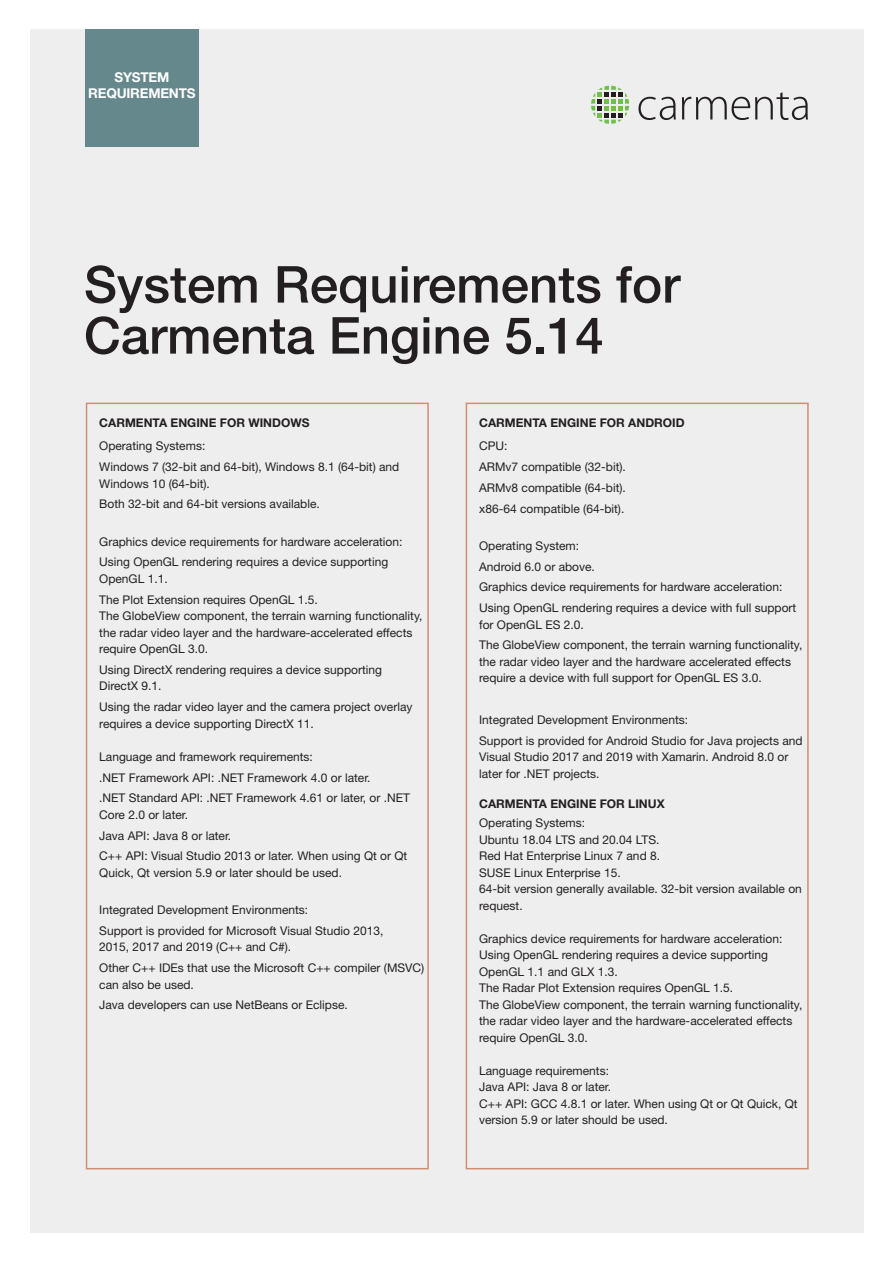
<style>
.page{position:relative;width:893px;height:1263px;background:#fff}
.page>*{position:absolute;margin:0;border:0;box-sizing:border-box;transform-origin:0 0}
.t1{font:500 51px/51px "Helvetica Neue LT Std";color:#231f20}
.t2{font:700 13.5px/16.2px "Helvetica Neue LT Std";letter-spacing:-.015em;color:#fff;text-align:center}
.t3{font:12px/16.5px "Helvetica Neue LT Std";color:#231f20}
.t4{font:700 12px "Helvetica Neue LT Std";color:#231f20}
</style>
<div class="page">
<div style="left:30px;top:30px;width:833px;height:1203px;background:#eeeeef"></div>
<div style="left:85px;top:30px;width:114px;height:117px;background:#65888d"></div>
<svg style="left:591px;top:86px;width:38px;height:38px"></svg>
<svg style="left:638px;top:97px;width:38px;height:23px"></svg>
<svg style="left:682px;top:92px;width:126px;height:28px"></svg>
<div style="left:86px;top:403px;width:343px;height:766px;border:2px solid #d08e71"></div>
<div style="left:466px;top:403px;width:343px;height:766px;border:2px solid #d08e71"></div>
<p class="t2" style="left:88px;top:68px;width:109px">SYSTEM<br>REQUIREMENTS</p>
<p class="t1" style="left:84px;top:258px;width:598px">System Requirements for<br>Carmenta Engine 5.14</p>
<p class="t4" style="left:99px;top:415px;width:212px">CARMENTA ENGINE FOR WINDOWS</p>
<p class="t3" style="left:99px;top:438px;width:108px">Operating Systems:</p>
<p class="t3" style="left:99px;top:458px;width:302px">Windows 7 (32-bit and 64-bit), Windows 8.1 (64-bit) and<br>Windows 10 (64-bit).</p>
<p class="t3" style="left:99px;top:496px;width:222px">Both 32-bit and 64-bit versions available.</p>
<p class="t3" style="left:99px;top:533px;width:305px">Graphics device requirements for hardware acceleration:</p>
<p class="t3" style="left:99px;top:554px;width:290px">Using OpenGL rendering requires a device supporting<br>OpenGL 1.1.</p>
<p class="t3" style="left:99px;top:591px;width:325px">The Plot Extension requires OpenGL 1.5.<br>The GlobeView component, the terrain warning functionality, the radar video layer and the hardware-accelerated effects require OpenGL 3.0.</p>
<p class="t3" style="left:99px;top:661px;width:284px">Using DirectX rendering requires a device supporting<br>DirectX 9.1.</p>
<p class="t3" style="left:99px;top:698px;width:315px">Using the radar video layer and the camera project overlay requires a device supporting DirectX 11.</p>
<p class="t3" style="left:99px;top:748px;width:215px">Language and framework requirements:</p>
<p class="t3" style="left:99px;top:769px;width:273px">.NET Framework API: .NET Framework 4.0 or later.</p>
<p class="t3" style="left:99px;top:789px;width:312px">.NET Standard API: .NET Framework 4.61 or later, or .NET<br>Core 2.0 or later.</p>
<p class="t3" style="left:99px;top:827px;width:134px">Java API: Java 8 or later.</p>
<p class="t3" style="left:99px;top:847px;width:310px">C++ API: Visual Studio 2013 or later. When using Qt or Qt<br>Quick, Qt version 5.9 or later should be used.</p>
<p class="t3" style="left:99px;top:901px;width:210px">Integrated Development Environments:</p>
<p class="t3" style="left:99px;top:922px;width:286px">Support is provided for Microsoft Visual Studio 2013,<br>2015, 2017 and 2019 (C++ and C#).</p>
<p class="t3" style="left:99px;top:959px;width:327px">Other C++ IDEs that use the Microsoft C++ compiler (MSVC) can also be used.</p>
<p class="t3" style="left:99px;top:996px;width:250px">Java developers can use NetBeans or Eclipse.</p>
<p class="t4" style="left:479px;top:415px;width:207px">CARMENTA ENGINE FOR ANDROID</p>
<p class="t3" style="left:479px;top:438px;width:30px">CPU:</p>
<p class="t3" style="left:479px;top:458px;width:148px">ARMv7 compatible (32-bit).</p>
<p class="t3" style="left:479px;top:479px;width:148px">ARMv8 compatible (64-bit).</p>
<p class="t3" style="left:479px;top:500px;width:147px">x86-64 compatible (64-bit).</p>
<p class="t3" style="left:479px;top:537px;width:102px">Operating System:</p>
<p class="t3" style="left:479px;top:558px;width:117px">Android 6.0 or above.</p>
<p class="t3" style="left:479px;top:579px;width:305px">Graphics device requirements for hardware acceleration:</p>
<p class="t3" style="left:479px;top:599px;width:319px">Using OpenGL rendering requires a device with full support for OpenGL ES 2.0.</p>
<p class="t3" style="left:479px;top:637px;width:325px">The GlobeView component, the terrain warning functionality, the radar video layer and the hardware accelerated effects require a device with full support for OpenGL ES 3.0.</p>
<p class="t3" style="left:479px;top:711px;width:210px">Integrated Development Environments:</p>
<p class="t3" style="left:479px;top:732px;width:325px">Support is provided for Android Studio for Java projects and<br>Visual Studio 2017 and 2019 with Xamarin. Android 8.0 or later for .NET projects.</p>
<p class="t4" style="left:479px;top:796px;width:187px">CARMENTA ENGINE FOR LINUX</p>
<p class="t3" style="left:479px;top:814px;width:108px">Operating Systems:</p>
<p class="t3" style="left:479px;top:831px;width:182px">Ubuntu 18.04 LTS and 20.04 LTS.</p>
<p class="t3" style="left:479px;top:847px;width:182px">Red Hat Enterprise Linux 7 and 8.</p>
<p class="t3" style="left:479px;top:864px;width:143px">SUSE Linux Enterprise 15.</p>
<p class="t3" style="left:479px;top:880px;width:324px">64-bit version generally available. 32-bit version available on request.</p>
<p class="t3" style="left:479px;top:930px;width:305px">Graphics device requirements for hardware acceleration:</p>
<p class="t3" style="left:479px;top:946px;width:290px">Using OpenGL rendering requires a device supporting<br>OpenGL 1.1 and GLX 1.3.</p>
<p class="t3" style="left:479px;top:979px;width:256px">The Radar Plot Extension requires OpenGL 1.5.</p>
<p class="t3" style="left:479px;top:996px;width:325px">The GlobeView component, the terrain warning functionality, the radar video layer and the hardware-accelerated effects require OpenGL 3.0.</p>
<p class="t3" style="left:479px;top:1062px;width:131px">Language requirements:</p>
<p class="t3" style="left:479px;top:1078px;width:134px">Java API: Java 8 or later.</p>
<p class="t3" style="left:479px;top:1095px;width:320px">C++ API: GCC 4.8.1 or later. When using Qt or Qt Quick, Qt version 5.9 or later should be used.</p>
</div>
